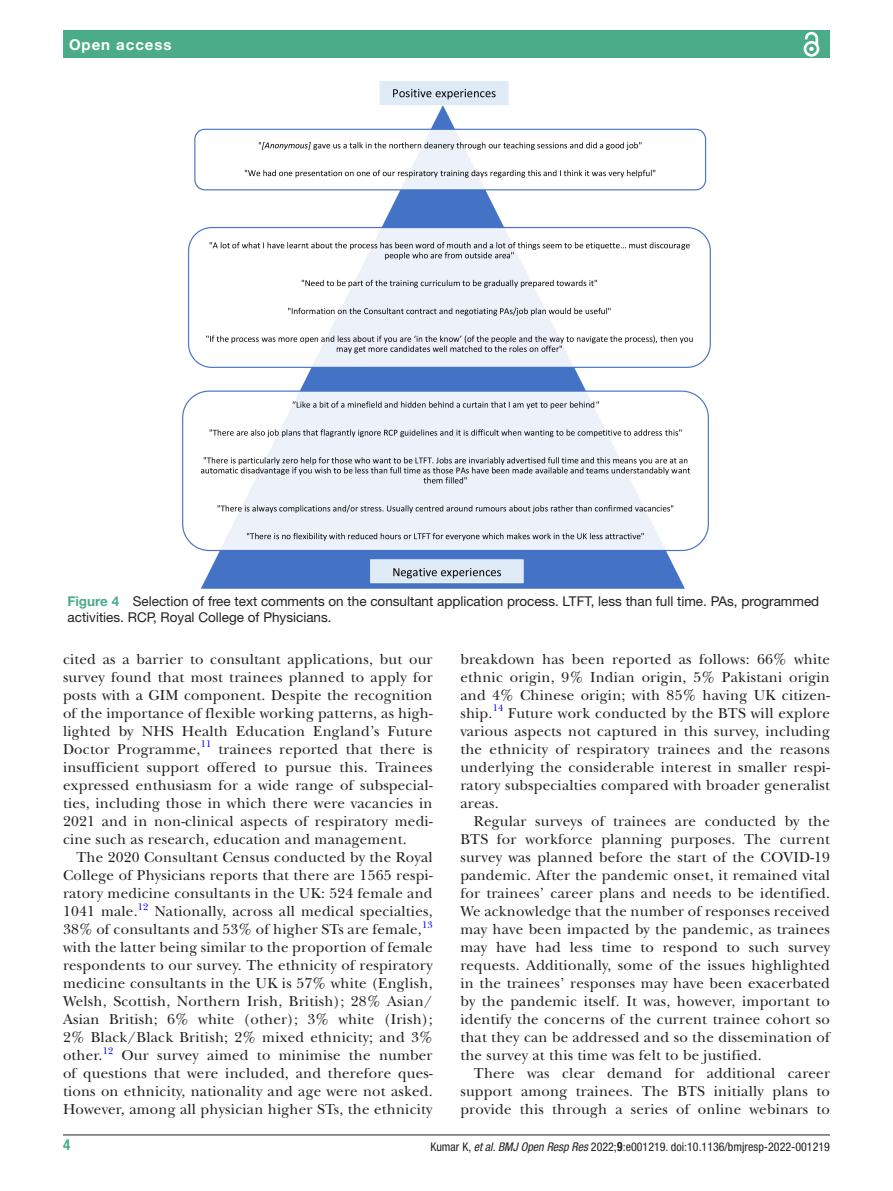
<style>
.page{position:relative;width:893px;height:1191px;background:#fff}
.page>*{position:absolute;margin:0;border:0;box-sizing:border-box;transform-origin:0 0}
.t1{font:15px/18px "New Baskerville";letter-spacing:.015em;color:#231f20;text-align:justify}
.t2{font:700 15px "Helvetica Neue LT Std";letter-spacing:.065em;color:#fff}
.t3{font:700 condensed 15px "Helvetica Neue LT Std";color:#4bad87}
.t4{font:13.5px/16.2px "Helvetica Neue LT Std";color:#231f20}
.t5{font:condensed 12px "Helvetica Neue LT Std";color:#231f20}
.t6{font:9.9px "New Baskerville";letter-spacing:.015em;color:#00f}
.s1{font-weight:700;color:#4bad87}
.s2{font-style:italic}
.s3{font-family:"Helvetica";font-weight:700}
</style>
<div class="page">
<hr style="left:63px;top:1134px;width:767px;height:1px;background:#231f20">
<div style="left:63px;top:31px;width:767px;height:27px;background:#4bad87"></div>
<svg style="left:803px;top:31px;width:17px;height:26px"></svg>
<img style="left:183px;top:81px;width:527px;height:507px">
<p class="t2" style="left:69px;top:35px;width:104px">Open access</p>
<p class="t4" style="left:68px;top:593px;width:753px"><span class="s1">Figure 4</span> Selection of free text comments on the consultant application process. LTFT, less than full time. PAs, programmed activities. RCP, Royal College of Physicians.</p>
<p class="t1" style="left:63px;top:650px;width:371px">cited as a barrier to consultant applications, but our survey found that most trainees planned to apply for posts with a GIM component. Despite the recognition of the importance of flexible working patterns, as high&shy;lighted by NHS Health Education England’s Future Doctor Programme,</p>
<p class="t6" style="left:201px;top:738px;width:12px">11</p>
<p class="t1" style="left:63px;top:740px;width:371px;text-indent:156px">trainees reported that there is insufficient support offered to pursue this. Trainees expressed enthusiasm for a wide range of subspecial&shy;ties, including those in which there were vacancies in 2021 and in non-clinical aspects of respiratory medi&shy;cine such as research, education and management.</p>
<p class="t1" style="left:63px;top:848px;width:371px;text-indent:14px">The 2020 Consultant Census conducted by the Royal College of Physicians reports that there are 1565 respi&shy;ratory medicine consultants in the UK: 524 female and 1041 male.</p>
<p class="t6" style="left:138px;top:900px;width:12px">12</p>
<p class="t1" style="left:63px;top:902px;width:371px;text-indent:91px">Nationally, across all medical specialties,<br>38% of consultants and 53% of higher STs are female,</p>
<p class="t6" style="left:422px;top:918px;width:12px">13</p>
<p class="t1" style="left:63px;top:938px;width:371px">with the latter being similar to the proportion of female respondents to our survey. The ethnicity of respiratory medicine consultants in the UK is 57% white (English, Welsh, Scottish, Northern Irish, British); 28% Asian/ Asian British; 6% white (other); 3% white (Irish); 2% Black/Black British; 2% mixed ethnicity; and 3% other.</p>
<p class="t6" style="left:103px;top:1044px;width:12px">12</p>
<p class="t1" style="left:63px;top:1046px;width:371px;text-indent:58px">Our survey aimed to minimise the number of questions that were included, and therefore ques&shy;tions on ethnicity, nationality and age were not asked.<br>However, among all physician higher STs, the ethnicity</p>
<p class="t1" style="left:460px;top:650px;width:371px">breakdown has been reported as follows: 66% white ethnic origin, 9% Indian origin, 5% Pakistani origin and 4% Chinese origin; with 85% having UK citizen&shy;ship.</p>
<p class="t6" style="left:493px;top:702px;width:12px">14</p>
<p class="t1" style="left:460px;top:704px;width:371px;text-indent:48px">Future work conducted by the BTS will explore various aspects not captured in this survey, including the ethnicity of respiratory trainees and the reasons underlying the considerable interest in smaller respi&shy;ratory subspecialties compared with broader generalist areas.</p>
<p class="t1" style="left:460px;top:812px;width:371px;text-indent:14px">Regular surveys of trainees are conducted by the BTS for workforce planning purposes. The current survey was planned before the start of the COVID-19 pandemic. After the pandemic onset, it remained vital for trainees’ career plans and needs to be identified.<br>We acknowledge that the number of responses received may have been impacted by the pandemic, as trainees may have had less time to respond to such survey requests. Additionally, some of the issues highlighted in the trainees’ responses may have been exacerbated by the pandemic itself. It was, however, important to identify the concerns of the current trainee cohort so that they can be addressed and so the dissemination of the survey at this time was felt to be justified.</p>
<p class="t1" style="left:460px;top:1064px;width:371px;text-indent:14px">There was clear demand for additional career support among trainees. The BTS initially plans to provide this through a series of online webinars to</p>
<p class="t3" style="left:63px;top:1135px;width:9px">4</p>
<p class="t5" style="left:431px;top:1139px;width:401px">Kumar K, <span class="s2">et al</span>. <span class="s2">BMJ Open Resp Res</span> 2022;<span class="s3">9</span>:e001219. doi:10.1136/bmjresp-2022-001219</p>
</div>
